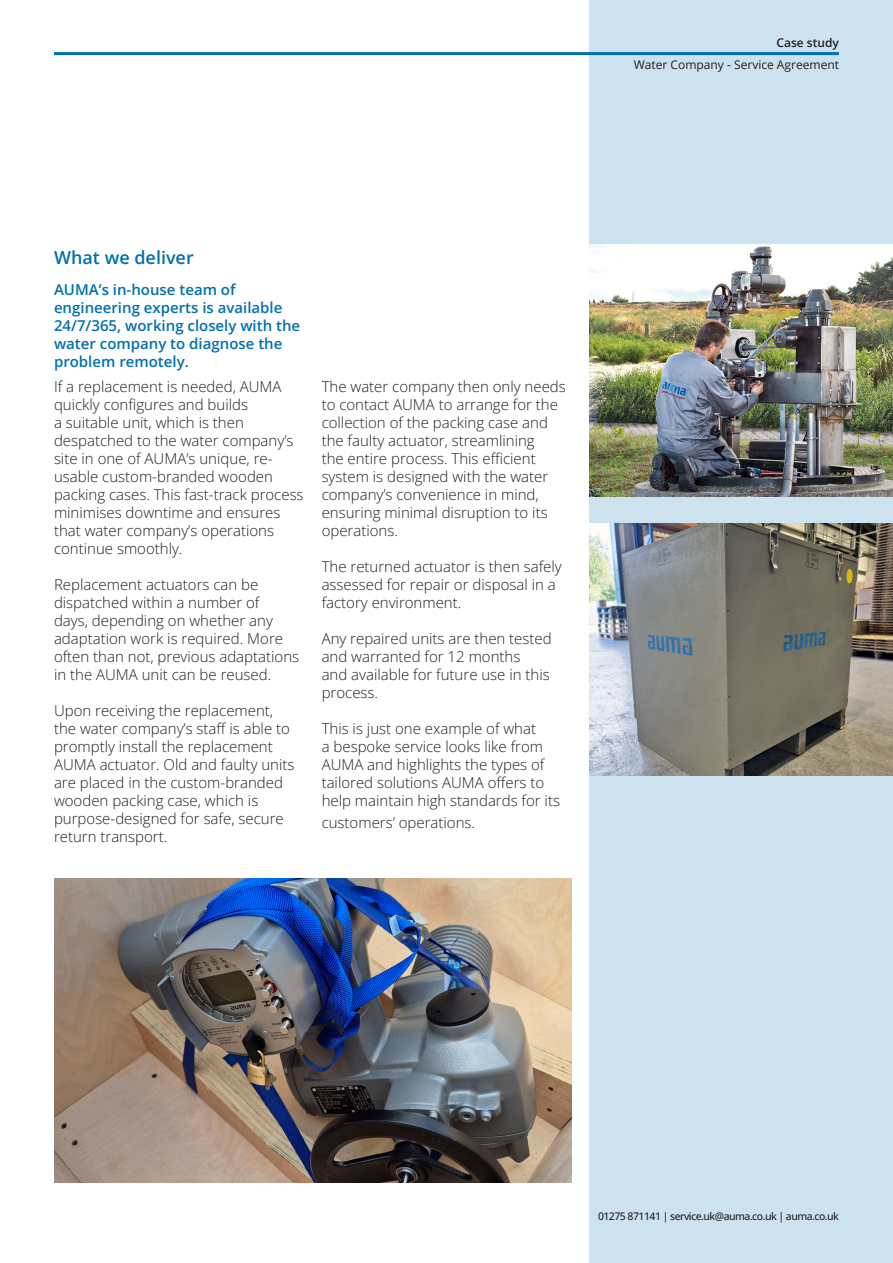
<style>
.page{position:relative;width:893px;height:1263px;background:#fff}
.page>*{position:absolute;margin:0;border:0;box-sizing:border-box;transform-origin:0 0}
.t1{font:600 18px "Open Sans";color:#0070b0}
.t2{font:300 15px/18px "Open Sans";color:#231f20}
.t3{font:600 15px/18px "Open Sans";color:#0070b0}
.t4{font:12px "Open Sans";color:#231f20}
.t5{font:600 12px "Open Sans";color:#231f20}
.t6{font:500 10.5px "Open Sans";letter-spacing:-.05em;color:#231f20}
</style>
<div class="page">
<hr style="left:54px;top:52px;width:785px;height:3px;background:#0070b0">
<div style="left:589px;top:0;width:304px;height:1263px;background:#cde2ef"></div>
<img style="left:589px;top:244px;width:304px;height:252px">
<img style="left:589px;top:523px;width:304px;height:252px">
<img style="left:54px;top:879px;width:517px;height:304px">
<p class="t5" style="left:776px;top:34px;width:64px">Case study</p>
<p class="t4" style="left:634px;top:57px;width:207px">Water Company - Service Agreement</p>
<p class="t1" style="left:54px;top:245px;width:141px">What we deliver</p>
<p class="t3" style="left:54px;top:281px;width:248px">AUMA’s in-house team of engineering experts is available<br>24/7/365, working closely with the water company to diagnose the problem remotely.</p>
<p class="t2" style="left:54px;top:377px;width:251px">If a replacement is needed, AUMA quickly configures and builds<br>a suitable unit, which is then despatched to the water company’s site in one of AUMA’s unique, re&shy;usable custom-branded wooden packing cases. This fast-track process minimises downtime and ensures that water company’s operations continue smoothly.</p>
<p class="t2" style="left:54px;top:575px;width:247px">Replacement actuators can be dispatched within a number of<br>days, depending on whether any adaptation work is required. More often than not, previous adaptations in the AUMA unit can be reused.</p>
<p class="t2" style="left:54px;top:701px;width:242px">Upon receiving the replacement, the water company’s staff is able to promptly install the replacement<br>AUMA actuator. Old and faulty units are placed in the custom-branded wooden packing case, which is purpose-designed for safe, secure return transport.</p>
<p class="t2" style="left:322px;top:377px;width:246px">The water company then only needs to contact AUMA to arrange for the collection of the packing case and the faulty actuator, streamlining<br>the entire process. This efficient system is designed with the water company’s convenience in mind, ensuring minimal disruption to its operations.</p>
<p class="t2" style="left:322px;top:557px;width:242px">The returned actuator is then safely assessed for repair or disposal in a factory environment.</p>
<p class="t2" style="left:322px;top:629px;width:232px">Any repaired units are then tested and warranted for 12 months<br>and available for future use in this process.</p>
<p class="t2" style="left:322px;top:719px;width:240px">This is just one example of what<br>a bespoke service looks like from AUMA and highlights the types of tailored solutions AUMA offers to help maintain high standards for its</p>
<p class="t2" style="left:322px;top:813px;width:155px">customers’ operations.</p>
<p class="t6" style="left:598px;top:1209px;width:243px">01275 871141 | service.uk@auma.co.uk | auma.co.uk</p>
</div>
